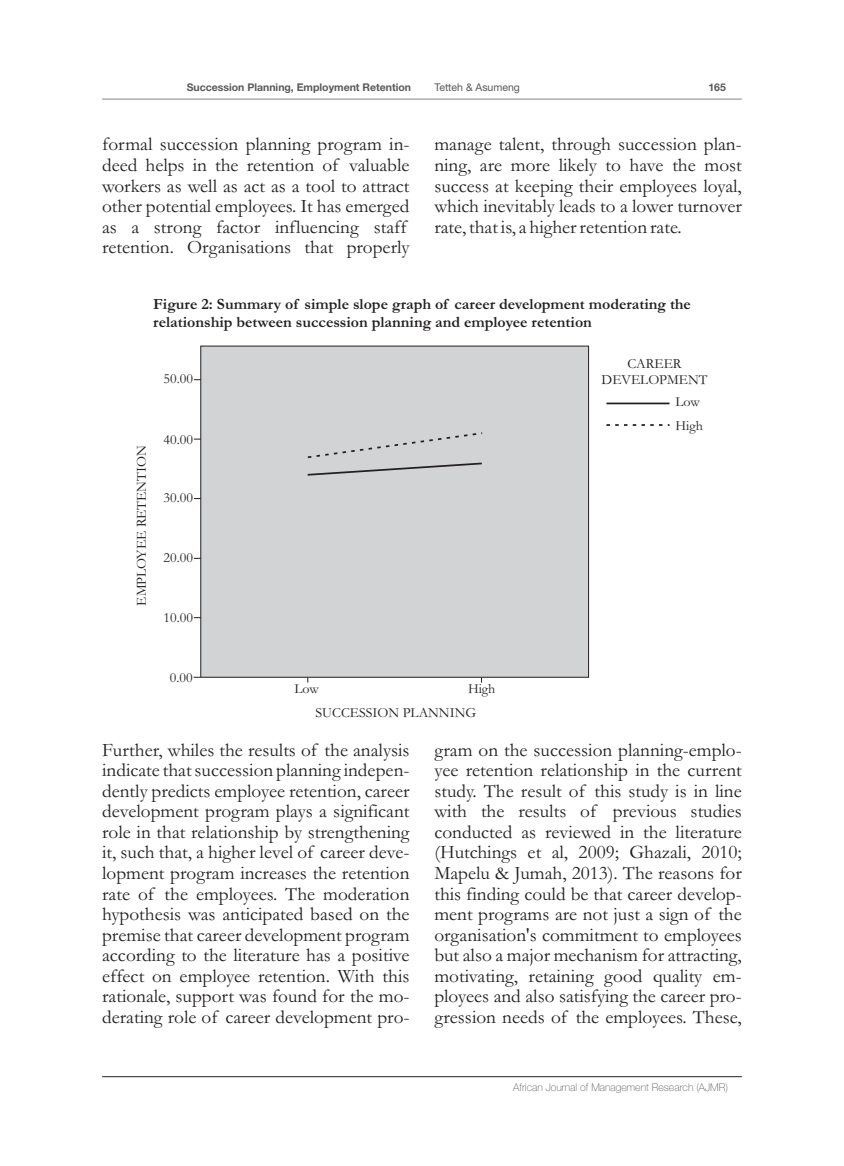
<style>
.page{position:relative;width:844px;height:1166px;background:#fff}
.page>*{position:absolute;margin:0;border:0;box-sizing:border-box;transform-origin:0 0}
.t1{font:19.25px/20.7px "Garamond";color:#231f20;text-align:justify}
.t2{font:700 15.75px/17.7px "Garamond";color:#231f20}
.t3{font:14px/15.8px "Garamond";color:#231f20;text-align:center}
.t4{font:700 10.5px "Context Reprise S Si";color:#58595b}
.t5{font:100 10.5px "Context Reprise Thin S Si";color:#58595b}
.t6{font:10.5px "Context Reprise S Si";color:#58595b}
</style>
<div class="page">
<div style="left:200px;top:345px;width:389px;height:333px;background:#d1d3d4"></div>
<hr style="left:606px;top:402px;width:63px;height:2px;background:#231f20">
<svg style="left:606px;top:424px;width:63px;height:2px"></svg>
<svg style="left:306px;top:431px;width:178px;height:46px;background:#c7c9ca"></svg>
<hr style="left:102px;top:99px;width:639px;height:1px;background:#808285">
<hr style="left:102px;top:1076px;width:639px;height:1px;background:#231f20">
<p class="t4" style="left:187px;top:83px;width:226px">Succession Planning, Employment Retention</p>
<p class="t6" style="left:434px;top:83px;width:87px">Tetteh &amp; Asumeng</p>
<p class="t4" style="left:708px;top:83px;width:19px">165</p>
<p class="t1" style="left:102px;top:136px;width:309px;text-align:left">formal succession planning program in&shy;deed helps in the retention of valuable workers as well as act as a tool to attract other potential employees. It has emerged as a strong factor influencing staff retention. Organisations that properly</p>
<p class="t1" style="left:434px;top:136px;width:309px">manage talent, through succession plan&shy;ning, are more likely to have the most success at keeping their employees loyal, which inevitably leads to a lower turnover rate, that is, a higher retention rate.</p>
<p class="t2" style="left:153px;top:297px;width:539px">Figure 2: Summary of simple slope graph of career development moderating the relationship between succession planning and employee retention</p>
<p class="t3" style="left:163px;top:373px;width:31px">50.00</p>
<p class="t3" style="left:135px;top:606px;width:162px;rotate:-90deg">EMPLOYEE RETENTION</p>
<p class="t3" style="left:163px;top:433px;width:31px">40.00</p>
<p class="t3" style="left:163px;top:492px;width:31px">30.00</p>
<p class="t3" style="left:163px;top:552px;width:31px">20.00</p>
<p class="t3" style="left:163px;top:611px;width:31px">10.00</p>
<p class="t3" style="left:170px;top:671px;width:24px">0.00</p>
<p class="t3" style="left:294px;top:683px;width:26px">Low</p>
<p class="t3" style="left:468px;top:683px;width:29px">High</p>
<p class="t3" style="left:315px;top:706px;width:162px">SUCCESSION PLANNING</p>
<p class="t3" style="left:601px;top:358px;width:107px">CAREER<br>DEVELOPMENT</p>
<p class="t3" style="left:675px;top:392px;width:29px;line-height:23.6px;text-align:left">Low<br>High</p>
<p class="t1" style="left:102px;top:741px;width:309px">Further, whiles the results of the analysis indicate that succession planning indepen&shy;dently predicts employee retention, career development program plays a significant role in that relationship by strengthening it, such that, a higher level of career deve&shy;lopment program increases the retention rate of the employees. The moderation hypothesis was anticipated based on the premise that career development program according to the literature has a positive effect on employee retention. With this rationale, support was found for the mo&shy;derating role of career development pro-</p>
<p class="t1" style="left:434px;top:741px;width:309px">gram on the succession planning-emplo&shy;yee retention relationship in the current study. The result of this study is in line with the results of previous studies conducted as reviewed in the literature (Hutchings et al, 2009; Ghazali, 2010; Mapelu &amp; Jumah, 2013). The reasons for this finding could be that career develop&shy;ment programs are not just a sign of the organisation's commitment to employees but also a major mechanism for attracting, motivating, retaining good quality em&shy;ployees and also satisfying the career pro&shy;gression needs of the employees. These,</p>
<p class="t5" style="left:513px;top:1083px;width:216px">African Journal of Management Research (AJMR)</p>
</div>
